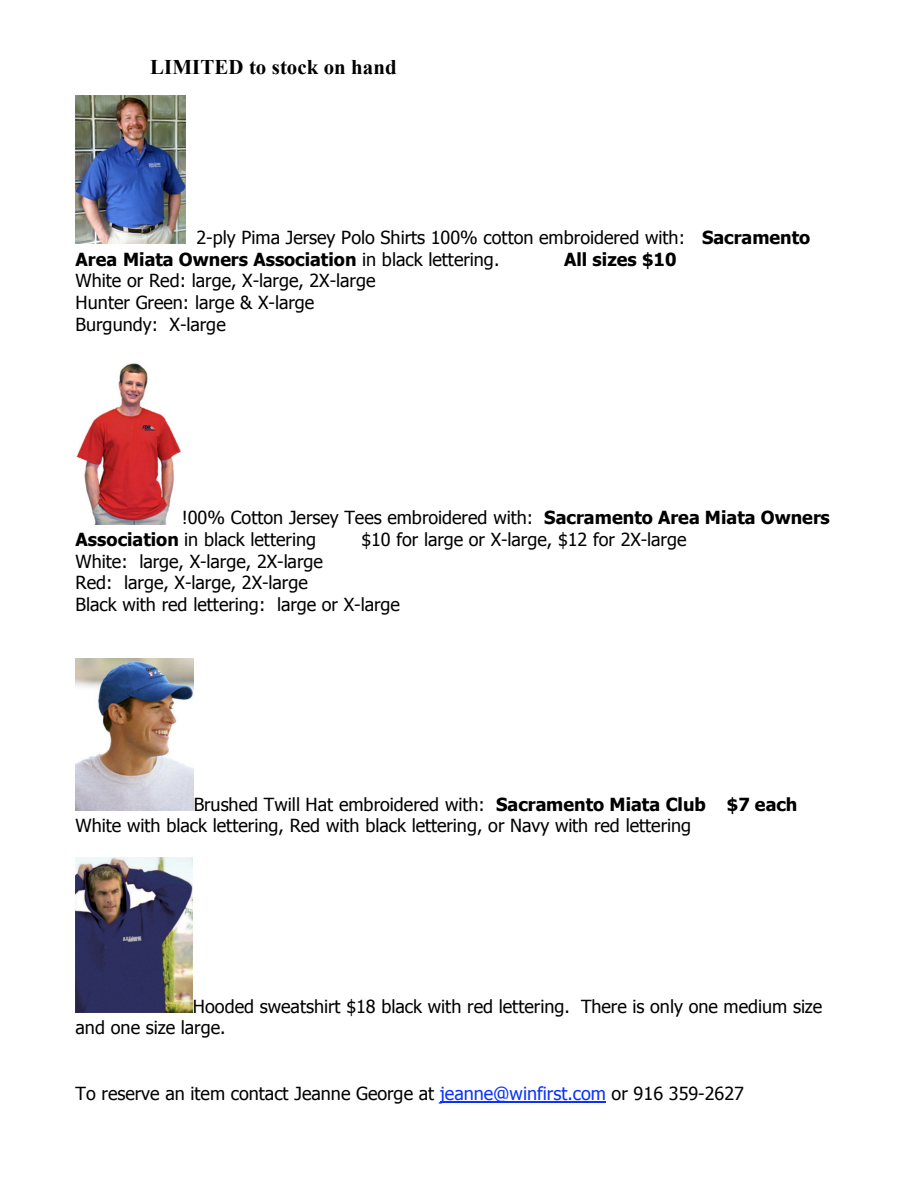
<style>
.page{position:relative;width:918px;height:1188px;background:#fff}
.page>*{position:absolute;margin:0;border:0;box-sizing:border-box;transform-origin:0 0}
.t1{font:700 20.85px "Times New Roman";letter-spacing:.005em;color:#000}
.t2{font:18px/21.6px "Tahoma";color:#000}
.t3{font:700 18px "Tahoma";color:#000}
.s1{font-weight:700}
.s2{color:#0a31ff}
</style>
<div class="page">
<hr style="left:440px;top:1101px;width:166px;height:1px;background:#0a31ff">
<img style="left:76px;top:858px;width:117px;height:155px">
<img style="left:76px;top:658px;width:118px;height:153px">
<img style="left:76px;top:363px;width:105px;height:161px">
<img style="left:76px;top:96px;width:109px;height:148px">
<p class="t1" style="left:150px;top:55px;width:248px">LIMITED to stock on hand</p>
<p class="t2" style="left:76px;top:226px;width:736px;text-indent:121px">2-ply Pima Jersey Polo Shirts 100% cotton embroidered with: <span class="s1">Sacramento<br>Area Miata Owners Association</span> in black lettering.</p>
<p class="t3" style="left:564px;top:248px;width:114px">All sizes $10</p>
<p class="t2" style="left:76px;top:269px;width:302px">White or Red: large, X-large, 2X-large<br>Hunter Green: large &amp; X-large<br>Burgundy: X-large</p>
<p class="t2" style="left:76px;top:506px;width:756px;text-indent:106px">!00% Cotton Jersey Tees embroidered with: <span class="s1">Sacramento Area Miata Owners<br>Association</span> in black lettering</p>
<p class="t2" style="left:361px;top:528px;width:327px">$10 for large or X-large, $12 for 2X-large</p>
<p class="t2" style="left:76px;top:550px;width:326px">White: large, X-large, 2X-large<br>Red: large, X-large, 2X-large<br>Black with red lettering: large or X-large</p>
<p class="t2" style="left:76px;top:793px;width:723px;text-indent:118px">Brushed Twill Hat embroidered with: <span class="s1">Sacramento Miata Club $7 each<br></span>White with black lettering, Red with black lettering, or Navy with red lettering</p>
<p class="t2" style="left:76px;top:995px;width:748px;text-indent:117px">Hooded sweatshirt $18 black with red lettering. There is only one medium size and one size large.</p>
<p class="t2" style="left:76px;top:1082px;width:670px">To reserve an item contact Jeanne George at <span class="s2">jeanne@winfirst.com</span> or 916 359-2627</p>
</div>
